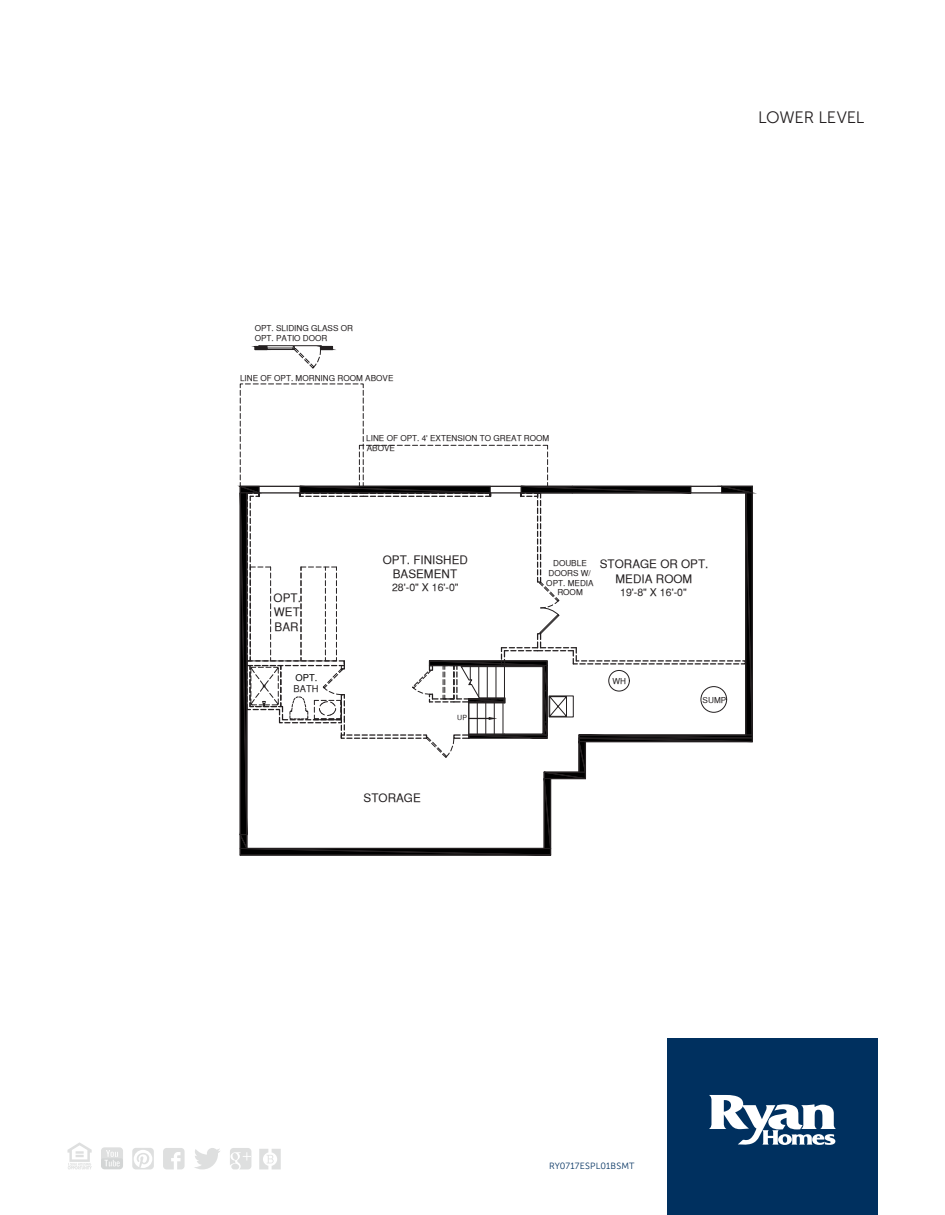
<style>
.page{position:relative;width:945px;height:1215px;background:#fff}
.page>*{position:absolute;margin:0;border:0;box-sizing:border-box;transform-origin:0 0}
.t1{font:16.5px "Museo Sans 300";letter-spacing:-.01em;color:#231f20}
.t2{font:11.7px/14.2px "Sans Serif";color:#231f20;text-align:center}
.t3{font:10.5px "Sans Serif";color:#231f20}
.t4{font:9.3px "Sans Serif";color:#000}
.t5{font:9.3px "Sans Serif";color:#231f20}
.t6{font:9px "Museo Sans 300";letter-spacing:.02em;color:#00305f}
.t7{font:8.25px/10.1px "Sans Serif";color:#231f20}
.t8{font:7.05px "Sans Serif";color:#231f20}
</style>
<div class="page">
<svg style="left:163px;top:1148px;width:22px;height:21px"></svg>
<svg style="left:230px;top:1148px;width:21px;height:21px"></svg>
<svg style="left:132px;top:1148px;width:22px;height:21px"></svg>
<svg style="left:194px;top:1148px;width:26px;height:21px"></svg>
<div style="left:101px;top:1147px;width:22px;height:22px;background:#dedfdf;border-radius:4px"></div>
<svg style="left:101px;top:1150px;width:22px;height:19px"></svg>
<svg style="left:68px;top:1142px;width:24px;height:27px"></svg>
<svg style="left:259px;top:1149px;width:22px;height:20px"></svg>
<div style="left:667px;top:1038px;width:211px;height:177px;background:#00305f"></div>
<svg style="left:709px;top:1095px;width:127px;height:50px"></svg>
<div style="left:254px;top:346px;width:13px;height:4px;border:1px solid #231f20"></div>
<div style="left:266px;top:348px;width:28px;height:2px;border:1px solid #231f20"></div>
<div style="left:258px;top:345px;width:64px;height:2px;border:1px solid #231f20"></div>
<svg style="left:293px;top:346px;width:40px;height:23px"></svg>
<svg style="left:239px;top:383px;width:514px;height:473px"></svg>
<h1 class="t1" style="left:758px;top:109px;width:108px">LOWER LEVEL</h1>
<p class="t7" style="left:255px;top:323px;width:100px">OPT. SLIDING GLASS OR<br>OPT. PATIO DOOR</p>
<p class="t7" style="left:240px;top:373px;width:155px">LINE OF OPT. MORNING ROOM ABOVE</p>
<h2 class="t2" style="left:274px;top:591px;width:29px;text-align:justify">OPT.<br>WET BAR</h2>
<p class="t4" style="left:295px;top:672px;width:23px">OPT.</p>
<p class="t5" style="left:294px;top:683px;width:26px">BATH</p>
<p class="t7" style="left:366px;top:433px;width:185px">LINE OF OPT. 4' EXTENSION TO GREAT ROOM<br>ABOVE</p>
<h2 class="t2" style="left:383px;top:552px;width:87px">OPT. FINISHED<br>BASEMENT</h2>
<p class="t3" style="left:392px;top:581px;width:68px">28'-0" X 16'-0"</p>
<h2 class="t2" style="left:364px;top:791px;width:59px">STORAGE</h2>
<p class="t8" style="left:457px;top:713px;width:11px">UP</p>
<h2 class="t2" style="left:600px;top:557px;width:110px">STORAGE OR OPT.<br>MEDIA ROOM</h2>
<p class="t3" style="left:620px;top:586px;width:68px">19'-8" X 16'-0"</p>
<p class="t7" style="left:546px;top:558px;width:49px;text-align:center">DOUBLE<br>DOORS W/<br>OPT. MEDIA<br>ROOM</p>
<p class="t7" style="left:612px;top:676px;width:15px">WH</p>
<p class="t7" style="left:703px;top:695px;width:25px">SUMP</p>
<p class="t6" style="left:549px;top:1162px;width:87px">RY0717ESPL01BSMT</p>
</div>
